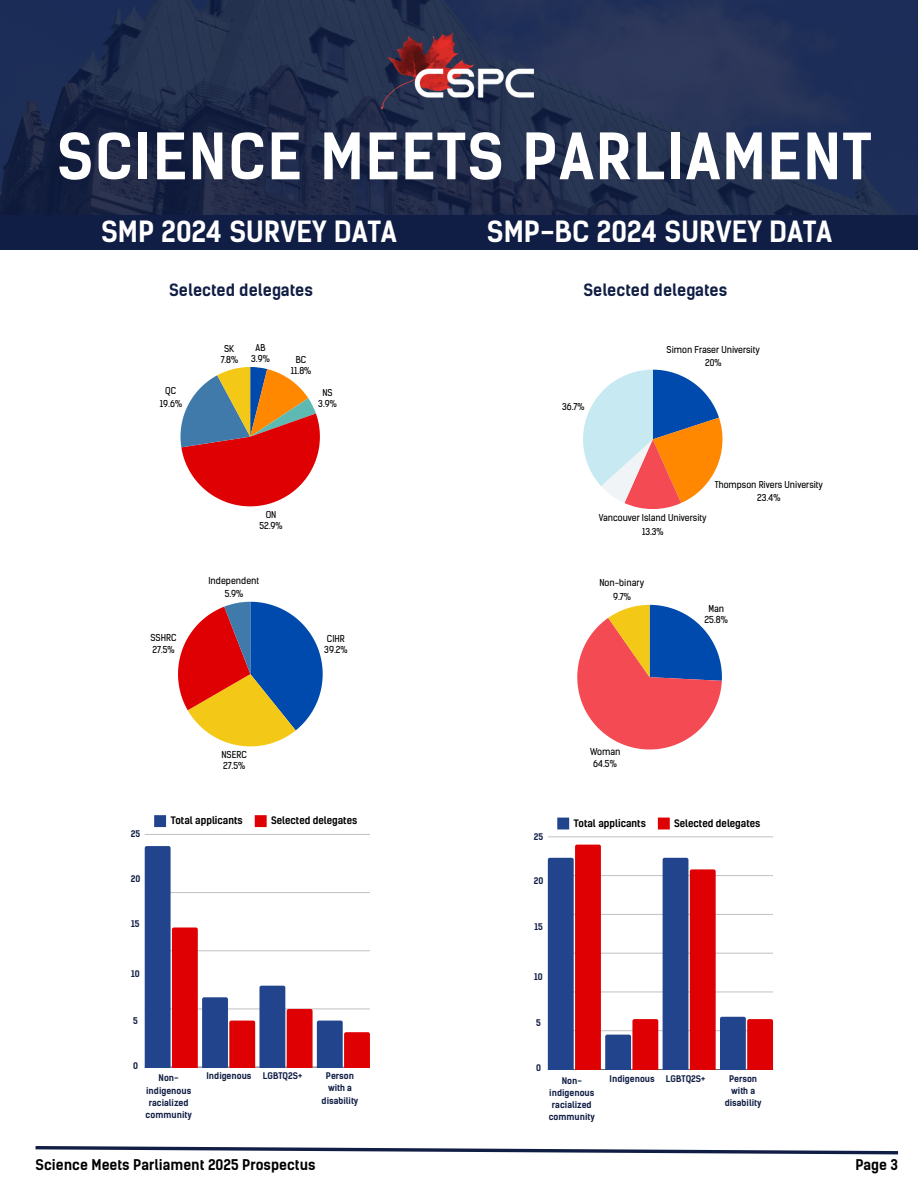
<style>
.page{position:relative;width:918px;height:1188px;background:#fff}
.page>*{position:absolute;margin:0;border:0;box-sizing:border-box;transform-origin:0 0}
.t1{font:700 60.75px "Kelson Sans";letter-spacing:.025em;color:#fff}
.t2{font:700 27.9px "Kelson Sans";color:#fff}
.t3{font:700 16.2px "Kelson Sans";color:#101d44}
.t4{font:700 14.1px "Kelson Sans";color:#000}
.t5{font:500 9.9px "Kelson";color:#000}
.t6{font:9.15px/11.2px "Kelson Sans";color:#000;text-align:center}
.t7{font:9px/11.1px "Kelson Sans";color:#000;text-align:center}
.t8{font:700 8.7px/12.1px "Kelson Sans";color:#101d44;text-align:center}
</style>
<div class="page">
<svg style="left:181px;top:367px;width:139px;height:139px"></svg>
<svg style="left:178px;top:602px;width:145px;height:144px"></svg>
<div style="left:154px;top:815px;width:12px;height:12px;background:#21448c"></div>
<div style="left:255px;top:815px;width:12px;height:12px;background:#df0003"></div>
<hr style="left:145px;top:1067px;width:225px;height:1px;background:#000;opacity:.6">
<hr style="left:145px;top:834px;width:225px;height:1px;background:#c3c3c3">
<svg style="left:145px;top:846px;width:225px;height:221px"></svg>
<svg style="left:35px;top:1146px;width:864px;height:9px"></svg>
<svg style="left:0;top:0;width:918px;height:216px;background:#202e4f"></svg>
<img style="left:381px;top:34px;width:152px;height:74px">
<div style="left:0;top:216px;width:918px;height:34px;background:#101d44"></div>
<svg style="left:583px;top:370px;width:139px;height:139px"></svg>
<svg style="left:577px;top:605px;width:145px;height:145px"></svg>
<div style="left:557px;top:818px;width:12px;height:11px;background:#21448c"></div>
<div style="left:658px;top:818px;width:12px;height:11px;background:#df0003"></div>
<hr style="left:548px;top:837px;width:225px;height:1px;background:#eaeaea">
<svg style="left:548px;top:845px;width:225px;height:225px"></svg>
<h5 class="t1" style="left:57px;top:122px;width:816px">SCIENCE MEETS PARLIAMENT</h5>
<p class="t2" style="left:101px;top:216px;width:297px">SMP 2024 SURVEY DATA</p>
<p class="t2" style="left:487px;top:216px;width:347px">SMP-BC 2024 SURVEY DATA</p>
<p class="t2" style="left:376px;top:223px;width:169px">SURVEY DATA</p>
<p class="t3" style="left:169px;top:280px;width:145px">Selected delegates</p>
<p class="t3" style="left:583px;top:280px;width:145px">Selected delegates</p>
<p class="t7" style="left:221px;top:344px;width:19px">SK<br>7.8%</p>
<p class="t7" style="left:251px;top:343px;width:20px">AB<br>3.9%</p>
<p class="t7" style="left:291px;top:355px;width:22px">BC<br>11.8%</p>
<p class="t7" style="left:667px;top:344px;width:95px;line-height:13.4px">Simon Fraser University<br>20%</p>
<p class="t7" style="left:160px;top:385px;width:24px;line-height:12.9px">QC<br>19.6%</p>
<p class="t7" style="left:318px;top:388px;width:20px">NS<br>3.9%</p>
<p class="t7" style="left:562px;top:402px;width:24px">36.7%</p>
<p class="t7" style="left:715px;top:479px;width:110px;line-height:13.4px">Thompson Rivers University<br>23.4%</p>
<p class="t7" style="left:259px;top:510px;width:25px">ON<br>52.9%</p>
<p class="t7" style="left:599px;top:512px;width:109px;line-height:13.4px">Vancouver Island University<br>13.3%</p>
<p class="t6" style="left:208px;top:575px;width:52px;line-height:13px">Independent<br>5.9%</p>
<p class="t6" style="left:599px;top:577px;width:46px;line-height:13.5px">Non-binary<br>9.7%</p>
<p class="t6" style="left:704px;top:604px;width:25px">Man<br>25.8%</p>
<p class="t6" style="left:150px;top:633px;width:27px;text-align:left">SSHRC<br>27.5%</p>
<p class="t6" style="left:324px;top:634px;width:25px;text-align:left">CIHR<br>39.2%</p>
<p class="t6" style="left:221px;top:750px;width:27px;text-align:left">NSERC<br>27.5%</p>
<p class="t6" style="left:590px;top:748px;width:32px">Woman<br>64.5%</p>
<p class="t8" style="left:131px;top:828px;width:11px">25</p>
<p class="t5" style="left:170px;top:814px;width:74px">Total applicants</p>
<p class="t5" style="left:271px;top:814px;width:88px">Selected delegates</p>
<h4 class="t8" style="left:534px;top:831px;width:11px">25</h4>
<p class="t5" style="left:574px;top:816px;width:74px">Total applicants</p>
<p class="t5" style="left:674px;top:816px;width:88px">Selected delegates</p>
<p class="t8" style="left:131px;top:873px;width:11px">20</p>
<h4 class="t8" style="left:534px;top:875px;width:11px">20</h4>
<p class="t8" style="left:131px;top:918px;width:10px">15</p>
<p class="t8" style="left:534px;top:921px;width:10px">15</p>
<h3 class="t8" style="left:131px;top:968px;width:10px">10</h3>
<h5 class="t8" style="left:534px;top:971px;width:10px">10</h5>
<h3 class="t8" style="left:133px;top:1014px;width:6px">5</h3>
<p class="t8" style="left:536px;top:1017px;width:6px">5</p>
<h2 class="t8" style="left:133px;top:1060px;width:6px">0</h2>
<p class="t8" style="left:146px;top:1072px;width:48px">Non&shy;indigenous racialized community</p>
<h1 class="t8" style="left:207px;top:1070px;width:47px">Indigenous</h1>
<h2 class="t8" style="left:263px;top:1070px;width:41px">LGBTQ2S+</h2>
<h2 class="t8" style="left:322px;top:1070px;width:38px">Person with a disability</h2>
<p class="t8" style="left:536px;top:1062px;width:6px">0</p>
<p class="t8" style="left:549px;top:1075px;width:48px">Non&shy;indigenous racialized community</p>
<p class="t8" style="left:610px;top:1073px;width:47px">Indigenous</p>
<p class="t8" style="left:666px;top:1073px;width:41px">LGBTQ2S+</p>
<p class="t8" style="left:725px;top:1073px;width:38px">Person with a disability</p>
<p class="t4" style="left:36px;top:1156px;width:281px">Science Meets Parliament 2025 Prospectus</p>
<p class="t4" style="left:855px;top:1156px;width:44px">Page 3</p>
</div>
